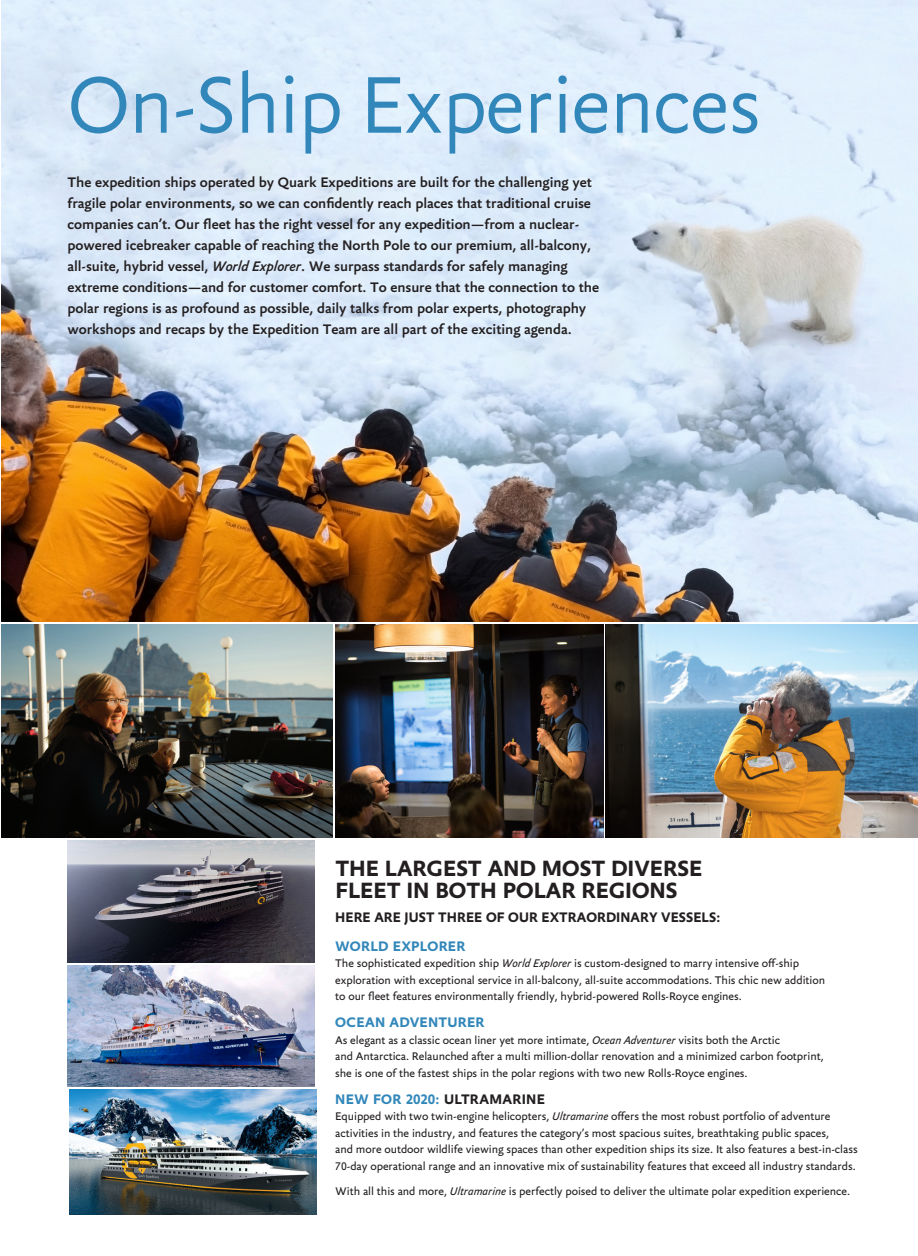
<style>
.page{position:relative;width:918px;height:1256px;background:#fff}
.page>*{position:absolute;margin:0;border:0;box-sizing:border-box;transform-origin:0 0}
.Arctic_Antarctic_tit{font:300 87px "Yoga Sans OT";letter-spacing:-.015em;color:#3287ba}
.WHEN_TO_GO_header{font:700 24px/21.8px "Yoga Sans OT";color:#231f20}
.highlight_paragraphs{font:500 15px/21px "Yoga Sans OT";letter-spacing:-.005em;color:#231f20}
.when_to_go_-_months{font:700 15px "Yoga Sans OT";letter-spacing:.015em;color:#3287ba}
.Body_Copy{font:700 15px "Yoga Sans OT";letter-spacing:.005em;color:#231f20}
.when_to_go_-_body_co{font:12px/16.5px "Yoga Sans OT";letter-spacing:-.005em;color:#231f20}
.s1{font-style:italic}
.s2{color:#231f20}
</style>
<div class="page">
<img style="left:1px;top:624px;width:331px;height:213px">
<img style="left:1px;top:0;width:917px;height:621px">
<img style="left:335px;top:624px;width:268px;height:213px">
<img style="left:606px;top:624px;width:312px;height:213px">
<img style="left:68px;top:965px;width:247px;height:121px">
<img style="left:68px;top:840px;width:247px;height:122px">
<img style="left:69px;top:1089px;width:247px;height:125px">
<p class="Arctic_Antarctic_tit" style="left:68px;top:59px;width:695px">On-Ship Experiences</p>
<p class="highlight_paragraphs" style="left:67px;top:172px;width:533px">The expedition ships operated by Quark Expeditions are built for the challenging yet fragile polar environments, so we can confidently reach places that traditional cruise companies can’t. Our fleet has the right vessel for any expedition—from a nuclear&shy;powered icebreaker capable of reaching the North Pole to our premium, all-balcony, all-suite, hybrid vessel, <span class="s1">World Explorer</span>. We surpass standards for safely managing extreme conditions—and for customer comfort. To ensure that the connection to the polar regions is as profound as possible, daily talks from polar experts, photography workshops and recaps by the Expedition Team are all part of the exciting agenda.</p>
<p class="WHEN_TO_GO_header" style="left:335px;top:857px;width:369px">THE LARGEST AND MOST DIVERSE<br>FLEET IN BOTH POLAR REGIONS</p>
<p class="Body_Copy" style="left:335px;top:909px;width:387px">HERE ARE JUST THREE OF OUR EXTRAORDINARY VESSELS:</p>
<p class="when_to_go_-_months" style="left:335px;top:938px;width:132px">WORLD EXPLORER</p>
<p class="when_to_go_-_body_co" style="left:335px;top:955px;width:491px">The sophisticated expedition ship <span class="s1">World Explorer</span> is custom-designed to marry intensive off-ship exploration with exceptional service in all-balcony, all-suite accommodations. This chic new addition to our fleet features environmentally friendly, hybrid-powered Rolls-Royce engines.</p>
<p class="when_to_go_-_months" style="left:335px;top:1014px;width:151px">OCEAN ADVENTURER</p>
<p class="when_to_go_-_body_co" style="left:335px;top:1031px;width:490px">As elegant as a classic ocean liner yet more intimate, <span class="s1">Ocean Adventurer</span> visits both the Arctic<br>and Antarctica. Relaunched after a multi million-dollar renovation and a minimized carbon footprint, she is one of the fastest ships in the polar regions with two new Rolls-Royce engines.</p>
<p class="when_to_go_-_months" style="left:335px;top:1091px;width:211px">NEW FOR 2020: <span class="s2">ULTRAMARINE</span></p>
<p class="when_to_go_-_body_co" style="left:335px;top:1108px;width:524px">Equipped with two twin-engine helicopters, <span class="s1">Ultramarine</span> offers the most robust portfolio of adventure activities in the industry, and features the category’s most spacious suites, breathtaking public spaces,<br>and more outdoor wildlife viewing spaces than other expedition ships its size. It also features a best-in-class 70-day operational range and an innovative mix of sustainability features that exceed all industry standards.</p>
<p class="when_to_go_-_body_co" style="left:335px;top:1183px;width:516px">With all this and more, <span class="s1">Ultramarine</span> is perfectly poised to deliver the ultimate polar expedition experience.</p>
</div>
